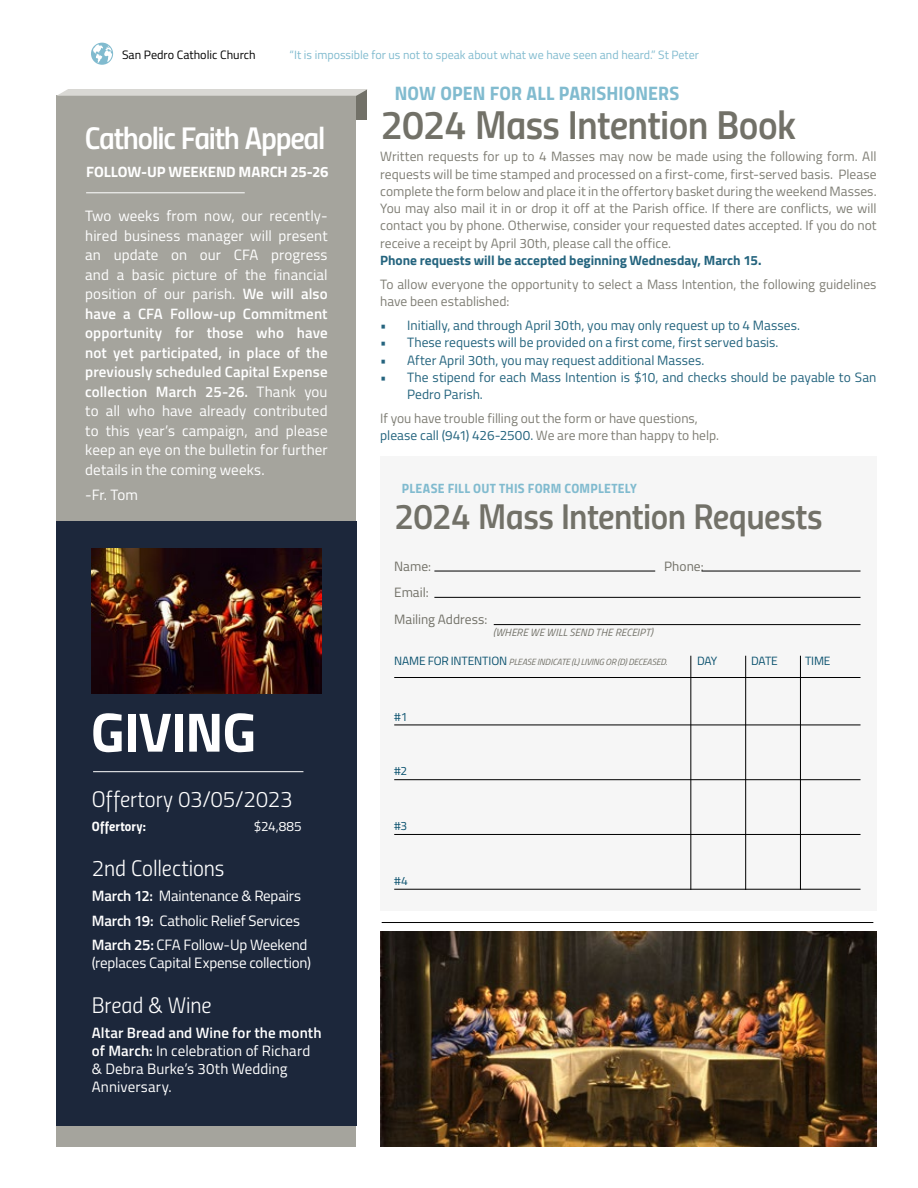
<style>
.page{position:relative;width:918px;height:1188px;background:#fff}
.page>*{position:absolute;margin:0;border:0;box-sizing:border-box;transform-origin:0 0}
.t1{font:700 55.5px "Titillium";letter-spacing:-.02em;color:#fff}
.t2{font:40.5px "Titillium Semibold Upright";letter-spacing:-.02em;color:#727168}
.t3{font:36px "Titillium Semibold Upright";letter-spacing:-.015em;color:#727168}
.t4{font:31.5px "Titillium Semibold Upright";letter-spacing:-.04em;color:#fff}
.t5{font:22.5px "Titillium Light Upright";letter-spacing:-.005em;color:#fff}
.t6{font:19.5px "Titillium Bold Upright";letter-spacing:.005em;color:#81bbcf}
.t7{font:15px/19.5px "Titillium";color:#fff}
.t8{font:700 15px "Titillium";letter-spacing:-.005em;color:#fff}
.t9{font:13.5px/17.2px "Titillium";color:#7f7e75}
.t10{font:13.5px/17.2px "Titillium";color:#24647e}
.t11{font:700 13.5px "Titillium";color:#24647e}
.t12{font:13.5px/26.2px "Titillium";color:#727168}
.t13{font:13.5px "Titillium Bold Upright";letter-spacing:.02em;color:#81bbcf}
.t14{font:13.5px "Titillium Bold Upright";letter-spacing:.01em;color:#fff}
.t15{font:13.5px "Titillium";color:#fff}
.t16{font:12.15px "Titillium";color:#000}
.t17{font:12px "Titillium";color:#81bbcf}
.t18{font:12px "Titillium";letter-spacing:-.025em;color:#0b526f}
.t19{font:italic 10.5px "Titillium";letter-spacing:.015em;color:#727168}
.t20{font:italic 9px "Titillium";letter-spacing:-.01em;color:#727168}
.s1{font-weight:600}
.s2{color:#24647e}
.s3{font-style:normal;font-size:12px;color:#0b526f}
</style>
<div class="page">
<div style="left:380px;top:457px;width:497px;height:454px;background:#f6f6f6"></div>
<div style="left:69px;top:89px;width:298px;height:31px;background:#727168"></div>
<svg style="left:91px;top:43px;width:22px;height:22px"></svg>
<div style="left:57px;top:96px;width:299px;height:1051px;background:#a5a49d"></div>
<hr style="left:434px;top:571px;width:221px;height:1px;background:#000">
<hr style="left:691px;top:656px;width:1px;height:234px;background:#000">
<hr style="left:745px;top:656px;width:1px;height:234px;background:#000">
<hr style="left:800px;top:656px;width:1px;height:234px;background:#000">
<hr style="left:434px;top:597px;width:427px;height:1px;background:#000">
<hr style="left:394px;top:677px;width:467px;height:1px;background:#000">
<hr style="left:394px;top:725px;width:467px;height:1px;background:#000">
<hr style="left:394px;top:779px;width:467px;height:1px;background:#000">
<hr style="left:394px;top:834px;width:467px;height:1px;background:#000">
<hr style="left:394px;top:889px;width:467px;height:1px;background:#000">
<hr style="left:494px;top:624px;width:367px;height:1px;background:#000">
<hr style="left:702px;top:571px;width:159px;height:1px;background:#000">
<hr style="left:382px;top:922px;width:491px;height:1px;background:#000">
<hr style="left:86px;top:192px;width:159px;height:1px;background:#fff">
<img style="left:380px;top:932px;width:497px;height:214px">
<svg style="left:57px;top:89px;width:311px;height:7px;background:#d5d5d0"></svg>
<div style="left:57px;top:522px;width:299px;height:603px;background:#1c273b"></div>
<hr style="left:93px;top:771px;width:210px;height:1px;background:#fff">
<img style="left:92px;top:549px;width:230px;height:144px">
<p class="t16" style="left:122px;top:46px;width:135px">San Pedro Catholic Church</p>
<p class="t17" style="left:290px;top:46px;width:411px">“It is impossible for us not to speak about what we have seen and heard.” St Peter</p>
<h3 class="t4" style="left:85px;top:114px;width:242px">Catholic Faith Appeal</h3>
<p class="t8" style="left:86px;top:160px;width:244px">FOLLOW-UP WEEKEND MARCH 25-26</p>
<p class="t7" style="left:85px;top:205px;width:244px;text-align:justify">Two weeks from now, our recently&shy;hired business manager will present an update on our CFA progress and a basic picture of the financial position of our parish. <span class="s1">We will also have a CFA Follow-up Commitment opportunity for those who have not yet participated, in place of the previously scheduled Capital Expense collection March 25-26.</span> Thank you to all who have already contributed to this year’s campaign, and please keep an eye on the bulletin for further details in the coming weeks.</p>
<p class="t7" style="left:85px;top:485px;width:54px">-Fr. Tom</p>
<h1 class="t1" style="left:91px;top:690px;width:167px">GIVING</h1>
<h3 class="t5" style="left:92px;top:783px;width:202px">Offertory 03/05/2023</h3>
<p class="t14" style="left:92px;top:816px;width:56px">Offertory:</p>
<p class="t15" style="left:254px;top:817px;width:49px">$24,885</p>
<h3 class="t5" style="left:92px;top:852px;width:134px">2nd Collections</h3>
<p class="t7" style="left:92px;top:882px;width:217px;line-height:24.8px"><span class="s1">March 12:</span> Maintenance &amp; Repairs<br><span class="s1">March 19:</span> Catholic Relief Services<br><span class="s1">March 25:</span> CFA Follow-Up Weekend</p>
<p class="t7" style="left:92px;top:953px;width:221px">(replaces Capital Expense collection)</p>
<h3 class="t5" style="left:92px;top:989px;width:121px">Bread &amp; Wine</h3>
<p class="t7" style="left:92px;top:1023px;width:231px;line-height:18px"><span class="s1">Altar Bread and Wine for the month of March:</span> In celebration of Richard &amp; Debra Burke’s 30th Wedding<br>Anniversary.</p>
<h3 class="t6" style="left:395px;top:78px;width:286px">NOW OPEN FOR ALL PARISHIONERS</h3>
<h2 class="t2" style="left:381px;top:93px;width:417px">2024 Mass Intention Book</h2>
<p class="t9" style="left:380px;top:147px;width:498px;text-align:justify">Written requests for up to 4 Masses may now be made using the following form. All requests will be time stamped and processed on a first-come, first-served basis. Please complete the form below and place it in the offertory basket during the weekend Masses.<br>You may also mail it in or drop it off at the Parish office. If there are conflicts, we will contact you by phone. Otherwise, consider your requested dates accepted. If you do not receive a receipt by April 30th, please call the office.</p>
<p class="t11" style="left:380px;top:250px;width:383px">Phone requests will be accepted beginning Wednesday, March 15.</p>
<p class="t9" style="left:380px;top:275px;width:498px">To allow everyone the opportunity to select a Mass Intention, the following guidelines have been established:</p>
<p class="t10" style="left:380px;top:316px;width:421px">• Initially, and through April 30th, you may only request up to 4 Masses.</p>
<p class="t10" style="left:380px;top:333px;width:400px">• These requests will be provided on a first come, first served basis.</p>
<p class="t10" style="left:380px;top:351px;width:326px">• After April 30th, you may request additional Masses.</p>
<p class="t10" style="left:407px;top:368px;width:471px;text-indent:-27px">• The stipend for each Mass Intention is $10, and checks should be payable to San<br>Pedro Parish.</p>
<p class="t9" style="left:380px;top:409px;width:340px">If you have trouble filling out the form or have questions, <span class="s2">please call (941) 426-2500.</span> We are more than happy to help.</p>
<p class="t13" style="left:402px;top:478px;width:237px">PLEASE FILL OUT THIS FORM COMPLETELY</p>
<h3 class="t3" style="left:394px;top:489px;width:430px">2024 Mass Intention Requests</h3>
<p class="t12" style="left:394px;top:553px;width:38px">Name:</p>
<p class="t12" style="left:664px;top:553px;width:41px">Phone:</p>
<p class="t12" style="left:394px;top:579px;width:95px">Email:<br>Mailing Address:</p>
<p class="t19" style="left:493px;top:624px;width:161px">(WHERE WE WILL SEND THE RECEIPT)</p>
<p class="t20" style="left:394px;top:655px;width:275px"><span class="s3">NAME FOR INTENTION</span> PLEASE INDICATE (L) LIVING OR (D) DECEASED.</p>
<p class="t18" style="left:697px;top:652px;width:22px">DAY</p>
<p class="t18" style="left:751px;top:652px;width:28px">DATE</p>
<p class="t18" style="left:805px;top:652px;width:27px">TIME</p>
<p class="t18" style="left:394px;top:708px;width:15px">#1</p>
<p class="t18" style="left:394px;top:762px;width:14px">#2</p>
<p class="t18" style="left:394px;top:817px;width:15px">#3</p>
<p class="t18" style="left:394px;top:872px;width:15px">#4</p>
</div>
